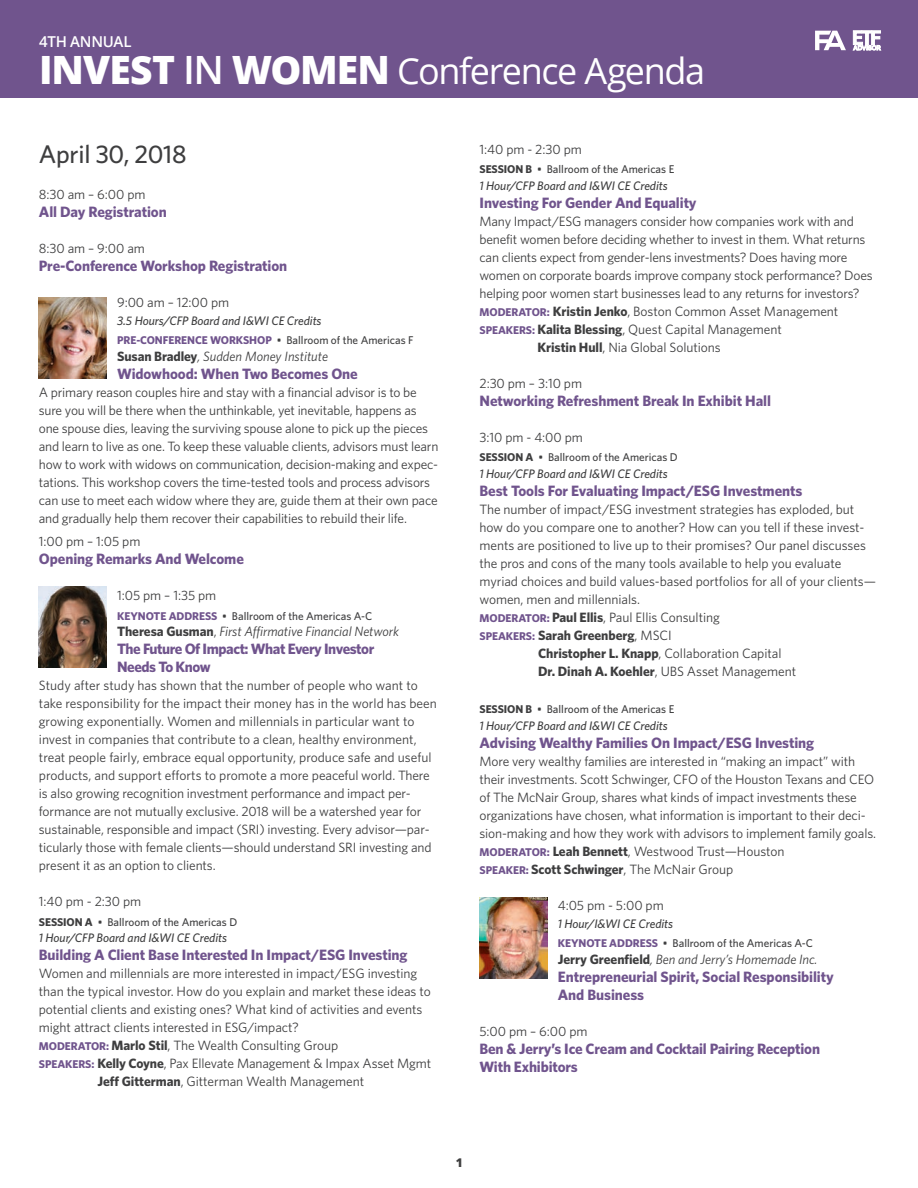
<style>
.page{position:relative;width:918px;height:1188px;background:#fff}
.page>*{position:absolute;margin:0;border:0;box-sizing:border-box;transform-origin:0 0}
.t1{font:36px "Open Sans";letter-spacing:-.04em;color:#fff}
.t2{font:500 25.5px "Whitney";letter-spacing:-.01em;color:#3e3e3f}
.t3{font:700 15px/18px "Whitney";letter-spacing:-.005em;color:#70548d}
.t4{font:700 15px/18px "Whitney";letter-spacing:-.03em;color:#70548d}
.t5{font:600 15px "Open Sans";letter-spacing:-.02em;color:#fff}
.t6{font:13.5px/18px "Whitney";letter-spacing:-.01em;color:#3e3e3f}
.t7{font:italic 13.5px "Whitney";letter-spacing:-.005em;color:#3e3e3f}
.t8{font:700 13.5px "Whitney";letter-spacing:-.005em;color:#3e3e3f}
.t9{font:italic 500 12.3px "Whitney";letter-spacing:-.005em;color:#3e3e3f}
.t10{font:800 12px "Open Sans";color:#3e3e3f}
.t11{font:500 11.25px "Whitney";color:#3e3e3f}
.t12{font:700 11.25px "Whitney";letter-spacing:-.005em;color:#70548d}
.s1{font-weight:800;font-size:39px}
.s2{font-weight:600;font-size:39px}
.s3{font-weight:700;color:#70548d}
.s4{font-weight:700;font-style:normal}
.s5{font-style:normal}
.s6{font-weight:700}
.s7{font-weight:700;font-size:11.25px;color:#70548d}
.s8{font-size:11.25px;color:#70548d}
.s9{font-weight:400}
</style>
<div class="page">
<div style="left:0;top:0;width:918px;height:98px;background:#70548d"></div>
<img style="left:480px;top:898px;width:67px;height:81px">
<img style="left:39px;top:298px;width:67px;height:81px">
<img style="left:39px;top:587px;width:67px;height:81px">
<svg style="left:853px;top:31px;width:28px;height:19px"></svg>
<svg style="left:815px;top:31px;width:31px;height:19px"></svg>
<p class="t5" style="left:39px;top:31px;width:94px">4TH ANNUAL</p>
<h1 class="t1" style="left:39px;top:46px;width:667px"><span class="s1">INVEST</span> <span class="s2">IN</span> <span class="s1">WOMEN</span> Conference Agenda</h1>
<h2 class="t2" style="left:39px;top:138px;width:149px">April 30, 2018</h2>
<p class="t6" style="left:39px;top:185px;width:108px">8:30 am – 6:00 pm</p>
<p class="t3" style="left:39px;top:202px;width:129px">All Day Registration</p>
<p class="t6" style="left:39px;top:239px;width:108px">8:30 am – 9:00 am</p>
<p class="t3" style="left:39px;top:256px;width:250px">Pre-Conference Workshop Registration</p>
<p class="t6" style="left:117px;top:293px;width:114px">9:00 am – 12:00 pm</p>
<p class="t9" style="left:117px;top:313px;width:206px">3.5 Hours/CFP Board and I&amp;WI CE Credits</p>
<p class="t12" style="left:117px;top:333px;width:127px">Pre-Conference Worksh</p>
<p class="t11" style="left:257px;top:333px;width:158px"><span class="s3">op</span> • Ballroom of the Americas F</p>
<p class="t7" style="left:117px;top:348px;width:212px"><span class="s4">Susan Bradley</span>, Sudden Money Institute</p>
<p class="t3" style="left:117px;top:364px;width:242px">Widowhood: When Two Becomes One</p>
<p class="t6" style="left:39px;top:383px;width:401px">A primary reason couples hire and stay with a financial advisor is to be sure you will be there when the unthinkable, yet inevitable, happens as one spouse dies, leaving the surviving spouse alone to pick up the pieces and learn to live as one. To keep these valuable clients, advisors must learn how to work with widows on communication, decision-making and expec&shy;tations. This workshop covers the time-tested tools and process advisors can use to meet each widow where they are, guide them at their own pace and gradually help them recover their capabilities to rebuild their life.</p>
<p class="t6" style="left:39px;top:532px;width:103px">1:00 pm – 1:05 pm</p>
<p class="t3" style="left:39px;top:549px;width:207px">Opening Remarks And Welcome</p>
<p class="t6" style="left:117px;top:586px;width:101px">1:05 pm – 1:35 pm</p>
<p class="t11" style="left:117px;top:609px;width:257px"><span class="s3">Keynote Address</span> • Ballroom of the Americas A-C</p>
<p class="t7" style="left:117px;top:623px;width:283px"><span class="s4">Theresa Gusman</span><span class="s5">,</span> First Affirmative Financial Network</p>
<p class="t4" style="left:117px;top:639px;width:259px">The Future Of Impact: What Every Investor<br>Needs To Know</p>
<p class="t6" style="left:39px;top:676px;width:400px">Study after study has shown that the number of people who want to take responsibility for the impact their money has in the world has been growing exponentially. Women and millennials in particular want to invest in companies that contribute to a clean, healthy environment, treat people fairly, embrace equal opportunity, produce safe and useful products, and support efforts to promote a more peaceful world. There is also growing recognition investment performance and impact per&shy;formance are not mutually exclusive. 2018 will be a watershed year for sustainable, responsible and impact (SRI) investing. Every advisor—par&shy;ticularly those with female clients—should understand SRI investing and present it as an option to clients.</p>
<p class="t6" style="left:39px;top:892px;width:104px">1:40 pm - 2:30 pm</p>
<p class="t11" style="left:39px;top:915px;width:200px"><span class="s6">Session A</span> • Ballroom of the Americas D</p>
<p class="t9" style="left:39px;top:930px;width:190px">1 Hour/CFP Board and I&amp;WI CE Credits</p>
<p class="t3" style="left:39px;top:945px;width:370px">Building A Client Base Interested In Impact/ESG Investing</p>
<p class="t6" style="left:39px;top:964px;width:380px">Women and millennials are more interested in impact/ESG investing</p>
<p class="t6" style="left:39px;top:982px;width:393px">than the typical investor. How do you explain and market these ideas to</p>
<p class="t6" style="left:39px;top:1000px;width:385px">potential clients and existing ones? What kind of activities and events</p>
<p class="t6" style="left:39px;top:1018px;width:262px">might attract clients interested in ESG/impact?</p>
<p class="t6" style="left:39px;top:1036px;width:301px"><span class="s7">Moderator:</span> <span class="s6">Marlo Stil</span>, The Wealth Consulting Group</p>
<p class="t6" style="left:39px;top:1054px;width:394px"><span class="s7">Speakers:</span> <span class="s6">Kelly Coyne</span>, Pax Ellevate Management &amp; Impax Asset Mgmt</p>
<p class="t6" style="left:97px;top:1072px;width:268px"><span class="s6">Jeff Gitterman</span>, Gitterman Wealth Management</p>
<p class="t6" style="left:480px;top:140px;width:104px">1:40 pm - 2:30 pm</p>
<p class="t11" style="left:480px;top:163px;width:196px"><span class="s6">Session B</span> • Ballroom of the Americas E</p>
<p class="t9" style="left:480px;top:178px;width:190px">1 Hour/CFP Board and I&amp;WI CE Credits</p>
<p class="t3" style="left:480px;top:193px;width:219px">Investing For Gender And Equality</p>
<p class="t6" style="left:480px;top:212px;width:376px">Many Impact/ESG managers consider how companies work with and</p>
<p class="t6" style="left:480px;top:230px;width:387px">benefit women before deciding whether to invest in them. What returns</p>
<p class="t6" style="left:480px;top:248px;width:369px">can clients expect from gender-lens investments? Does having more</p>
<p class="t6" style="left:480px;top:266px;width:395px">women on corporate boards improve company stock performance? Does</p>
<p class="t6" style="left:480px;top:284px;width:382px">helping poor women start businesses lead to any returns for investors?</p>
<p class="t6" style="left:480px;top:302px;width:360px"><span class="s7">Moderator:</span> <span class="s6">Kristin Jenko</span>, Boston Common Asset Management</p>
<p class="t6" style="left:480px;top:320px;width:304px"><span class="s7">Speakers:</span> <span class="s6">Kalita Blessing</span>, Quest Capital Management</p>
<p class="t6" style="left:537px;top:338px;width:185px"><span class="s6">Kristin Hull</span>, Nia Global Solutions</p>
<p class="t6" style="left:480px;top:374px;width:104px">2:30 pm – 3:10 pm</p>
<p class="t3" style="left:480px;top:391px;width:293px">Networking Refreshment Break In Exhibit Hall</p>
<p class="t6" style="left:480px;top:428px;width:105px">3:10 pm - 4:00 pm</p>
<p class="t11" style="left:480px;top:451px;width:200px"><span class="s6">Session A</span> • Ballroom of the Americas D</p>
<p class="t9" style="left:480px;top:466px;width:190px">1 Hour/CFP Board and I&amp;WI CE Credits</p>
<p class="t3" style="left:480px;top:481px;width:324px">Best Tools For Evaluating Impact/ESG Investments</p>
<p class="t6" style="left:480px;top:500px;width:376px">The number of impact/ESG investment strategies has exploded, but</p>
<p class="t6" style="left:480px;top:518px;width:386px">how do you compare one to another? How can you tell if these invest-</p>
<p class="t6" style="left:480px;top:536px;width:388px">ments are positioned to live up to their promises? Our panel discusses</p>
<p class="t6" style="left:480px;top:554px;width:363px">the pros and cons of the many tools available to help you evaluate</p>
<p class="t6" style="left:480px;top:572px;width:398px">myriad choices and build values-based portfolios for all of your clients—</p>
<p class="t6" style="left:480px;top:590px;width:162px">women, men and millennials.</p>
<p class="t6" style="left:480px;top:608px;width:242px"><span class="s7">Moderator:</span> <span class="s6">Paul Ellis</span>, Paul Ellis Consulting</p>
<p class="t8" style="left:480px;top:627px;width:194px"><span class="s8">Speakers:</span> Sarah Greenberg<span class="s9">, MSCI</span></p>
<p class="t6" style="left:538px;top:644px;width:245px"><span class="s6">Christopher L. Knapp</span>, Collaboration Capital</p>
<p class="t6" style="left:538px;top:662px;width:260px"><span class="s6">Dr. Dinah A. Koehler</span>, UBS Asset Management</p>
<p class="t11" style="left:480px;top:703px;width:196px"><span class="s6">Session B</span> • Ballroom of the Americas E</p>
<p class="t9" style="left:480px;top:718px;width:190px">1 Hour/CFP Board and I&amp;WI CE Credits</p>
<p class="t3" style="left:480px;top:733px;width:336px">Advising Wealthy Families On Impact/ESG Investing</p>
<p class="t6" style="left:480px;top:752px;width:398px">More very wealthy families are interested in “making an impact” with their investments. Scott Schwinger, CFO of the Houston Texans and CEO of The McNair Group, shares what kinds of impact investments these organizations have chosen, what information is important to their deci&shy;sion-making and how they work with advisors to implement family goals.<br><span class="s7">Moderator:</span> <span class="s6">Leah Bennett</span>, Westwood Trust—Houston<br><span class="s7">Speaker:</span> <span class="s6">Scott Schwinger</span>, The McNair Group</p>
<p class="t6" style="left:558px;top:896px;width:107px">4:05 pm - 5:00 pm</p>
<p class="t9" style="left:558px;top:916px;width:117px">1 Hour/I&amp;WI CE Credits</p>
<p class="t11" style="left:558px;top:937px;width:257px"><span class="s3">Keynote Address</span> • Ballroom of the Americas A-C</p>
<p class="t7" style="left:558px;top:951px;width:261px"><span class="s4">Jerry Greenfield</span>, Ben and Jerry’s Homemade Inc.</p>
<p class="t3" style="left:558px;top:967px;width:277px">Entrepreneurial Spirit, Social Responsibility<br>And Business</p>
<p class="t6" style="left:480px;top:1022px;width:109px">5:00 pm – 6:00 pm</p>
<p class="t3" style="left:480px;top:1039px;width:342px">Ben &amp; Jerry’s Ice Cream and Cocktail Pairing Reception<br>With Exhibitors</p>
<p class="t10" style="left:456px;top:1153px;width:9px">1</p>
</div>
